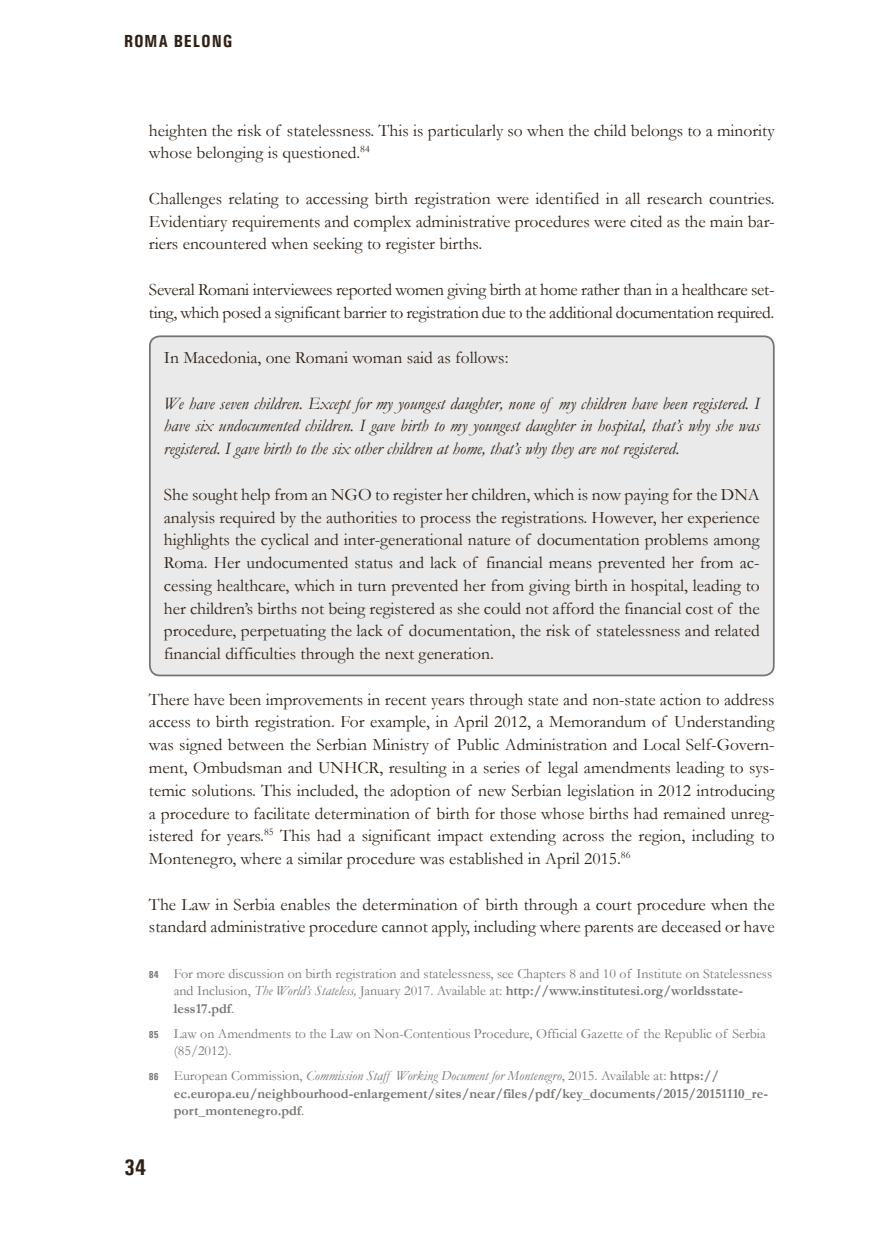
<style>
.page{position:relative;width:874px;height:1241px;background:#fff}
.page>*{position:absolute;margin:0;border:0;box-sizing:border-box;transform-origin:0 0}
.t1{font:700 condensed 22.75px "Univers";color:#2f2116}
.Text{font:17.5px/22.8px "Garamond";color:#2f2116;text-align:justify}
.Text-2{font:italic 17.5px/22.8px "Garamond";color:#2f2116;text-align:justify}
.Text-3{font:17.5px/22.8px "Garamond";letter-spacing:-.02em;color:#2f2116}
.Head_Left{font:700 condensed 17.5px "Univers";letter-spacing:.05em;color:#2f2116}
.Footnote{font:14px/17.5px "Garamond";color:#767370}
.Footnote-2{font:700 14px/17.5px "Garamond";color:#767370}
.s1{font-family:"Univers";font-weight:700;font-stretch:condensed;font-size:10.15px}
.s2{font-style:italic}
.s3{font-weight:700}
.s4{font-family:"Univers";font-stretch:condensed;font-size:10.15px}
.s5{font-weight:400}
.s6{font-weight:400;font-style:italic}
</style>
<div class="page">
<div style="left:150px;top:336px;width:623px;height:339px;background:#eaeaea;border-radius:10px"></div>
<div style="left:149px;top:335px;width:625px;height:341px;border:2px solid #767370;border-radius:10px"></div>
<p class="Head_Left" style="left:124px;top:30px;width:110px">ROMA BELONG</p>
<p class="Text" style="left:149px;top:118px;width:627px">heighten the risk of statelessness. This is particularly so when the child belongs to a minority whose belonging is questioned.<sup>84</sup></p>
<p class="Text" style="left:149px;top:186px;width:627px">Challenges relating to accessing birth registration were identified in all research countries.<br>Evidentiary requirements and complex administrative procedures were cited as the main bar&shy;riers encountered when seeking to register births.</p>
<p class="Text-3" style="left:149px;top:277px;width:627px">Several Romani interviewees reported women giving birth at home rather than in a healthcare set&shy;ting, which posed a significant barrier to registration due to the additional documentation required.</p>
<p class="Text" style="left:164px;top:346px;width:346px">In Macedonia, one Romani woman said as follows:</p>
<p class="Text-2" style="left:164px;top:391px;width:597px">We have seven children. Except for my youngest daughter, none of my children have been registered. I have six undocumented children. I gave birth to my youngest daughter in hospital, that’s why she was registered. I gave birth to the six other children at home, that’s why they are not registered.</p>
<p class="Text" style="left:164px;top:482px;width:597px">She sought help from an NGO to register her children, which is now paying for the DNA analysis required by the authorities to process the registrations. However, her experience highlights the cyclical and inter-generational nature of documentation problems among Roma. Her undocumented status and lack of financial means prevented her from ac&shy;cessing healthcare, which in turn prevented her from giving birth in hospital, leading to her children’s births not being registered as she could not afford the financial cost of the procedure, perpetuating the lack of documentation, the risk of statelessness and related financial difficulties through the next generation.</p>
<p class="Text" style="left:149px;top:687px;width:627px">There have been improvements in recent years through state and non-state action to address access to birth registration. For example, in April 2012, a Memorandum of Understanding was signed between the Serbian Ministry of Public Administration and Local Self-Govern&shy;ment, Ombudsman and UNHCR, resulting in a series of legal amendments leading to sys&shy;temic solutions. This included, the adoption of new Serbian legislation in 2012 introducing a procedure to facilitate determination of birth for those whose births had remained unreg&shy;istered for years.<sup>85</sup> This had a significant impact extending across the region, including to Montenegro, where a similar procedure was established in April 2015.<sup>86</sup></p>
<p class="Text" style="left:149px;top:892px;width:627px">The Law in Serbia enables the determination of birth through a court procedure when the standard administrative procedure cannot apply, including where parents are deceased or have</p>
<p class="Footnote" style="left:174px;top:964px;width:599px;text-indent:-25px"><span class="s1">84</span> For more discussion on birth registration and statelessness, see Chapters 8 and 10 of Institute on Statelessness and Inclusion, <span class="s2">The World’s Stateless,</span> January 2017. Available at: <span class="s3">http://www.institutesi.org/worldsstate&shy;less17.pdf</span>.</p>
<p class="Footnote" style="left:174px;top:1024px;width:593px;text-indent:-25px"><span class="s1">85</span> Law on Amendments to the Law on Non-Contentious Procedure, Official Gazette of the Republic of Serbia (85/2012).</p>
<p class="Footnote-2" style="left:174px;top:1066px;width:595px;text-indent:-25px"><span class="s4">86</span> <span class="s5">European Commission,</span> <span class="s6">Commission Staff Working Document for Montenegro</span><span class="s5">, 2015. Available at:</span> https:// ec.europa.eu/neighbourhood-enlargement/sites/near/files/pdf/key_documents/2015/20151110_re&shy;port_montenegro.pdf<span class="s5">.</span></p>
<h1 class="t1" style="left:124px;top:1152px;width:23px">34</h1>
</div>
